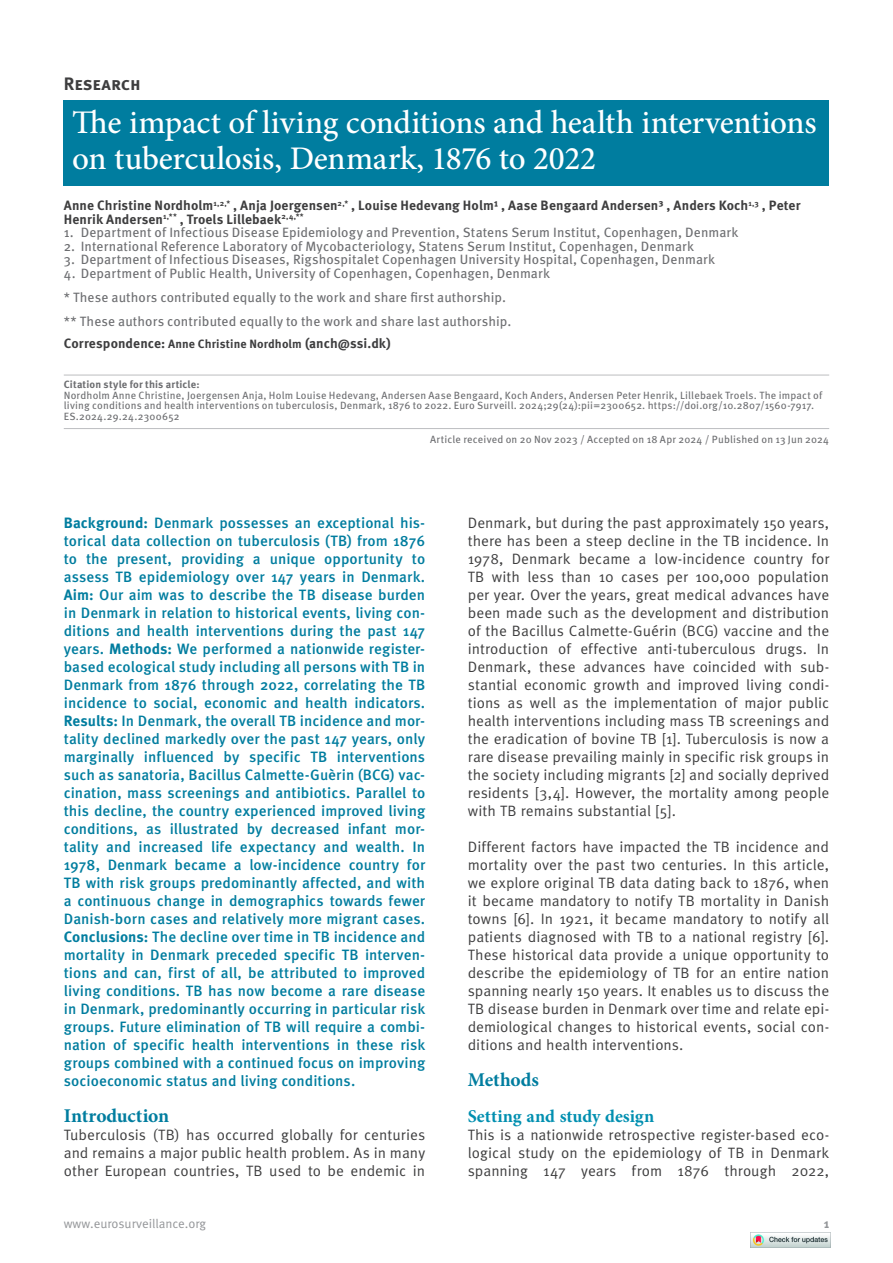
<style>
.page{position:relative;width:893px;height:1263px;background:#fff}
.page>*{position:absolute;margin:0;border:0;box-sizing:border-box;transform-origin:0 0}
.t1{font:500 33px/36px "Minion Pro";letter-spacing:-.01em;color:#fff}
.t2{font:700 19.5px "Minion Pro";color:#007d9f}
.t3{font:700 18px "Minion Pro";color:#008fb0}
.t4{font:700 18px "Meta Pro";letter-spacing:-.005em;color:#3e3e3f}
.t5{font:15px/18px "Meta Pro";color:#3e3e3f;text-align:justify}
.t6{font:500 15px/18px "Meta Pro";letter-spacing:.005em;color:#007d9f;text-align:justify}
.t7{font:13.5px/24px "Meta Pro";letter-spacing:.01em;color:#6c6d70}
.t8{font:700 13.5px/13.5px "Meta Pro";letter-spacing:.005em;color:#3e3e3f}
.t9{font:12.75px "Meta Pro";color:#939598}
.t10{font:700 12.75px "Meta Pro";color:#939598}
.t11{font:10.5px/10.5px "Meta Pro";letter-spacing:.015em;color:#6c6d70}
.t12{font:700 10.5px "Meta Pro";letter-spacing:.015em;color:#6c6d70}
.s1{font-size:12px}
.s2{font-weight:700}
</style>
<div class="page">
<hr style="left:64px;top:375px;width:765px;height:1px;background:#bcbdc0">
<hr style="left:64px;top:428px;width:765px;height:1px;background:#bcbdc0">
<div style="left:64px;top:100px;width:765px;height:86px;background:#007d9f"></div>
<img style="left:750px;top:1232px;width:80px;height:16px">
<p class="t4" style="left:64px;top:72px;width:79px">Research</p>
<h1 class="t1" style="left:72px;top:104px;width:746px">The impact of living conditions and health interventions on tuberculosis, Denmark, 1876 to 2022</h1>
<p class="t8" style="left:64px;top:199px;width:738px">Anne Christine Nordholm<sup>1,2,*</sup> , Anja Joergensen<sup>2,*</sup> , Louise Hedevang Holm¹ , Aase Bengaard Andersen³ , Anders Koch<sup>1,3</sup> , Peter<br>Henrik Andersen<sup>1,**</sup> , Troels Lillebaek<sup>2,4,**</sup></p>
<p class="t7" style="left:64px;top:221px;width:676px">1. Department of Infectious Disease Epidemiology and Prevention, Statens Serum Institut, Copenhagen, Denmark</p>
<p class="t7" style="left:64px;top:235px;width:632px">2. International Reference Laboratory of Mycobacteriology, Statens Serum Institut, Copenhagen, Denmark</p>
<p class="t7" style="left:64px;top:248px;width:653px">3. Department of Infectious Diseases, Rigshospitalet Copenhagen University Hospital, Copenhagen, Denmark</p>
<p class="t7" style="left:64px;top:262px;width:488px">4. Department of Public Health, University of Copenhagen, Copenhagen, Denmark * These authors contributed equally to the work and share first authorship.<br>** These authors contributed equally to the work and share last authorship.</p>
<p class="t8" style="left:64px;top:337px;width:328px">Correspondence: <span class="s1">Anne Christine Nordholm</span> (anch@ssi.dk)</p>
<p class="t12" style="left:64px;top:378px;width:137px">Citation style for this article:</p>
<p class="t11" style="left:64px;top:390px;width:760px">Nordholm Anne Christine, Joergensen Anja, Holm Louise Hedevang, Andersen Aase Bengaard, Koch Anders, Andersen Peter Henrik, Lillebaek Troels. The impact of living conditions and health interventions on tuberculosis, Denmark, 1876 to 2022. Euro Surveill. 2024;29(24):pii=2300652. https://doi.org/10.2807/1560-7917.<br>ES.2024.29.24.2300652</p>
<p class="t11" style="left:430px;top:434px;width:400px">Article received on 20 Nov 2023 / Accepted on 18 Apr 2024 / Published on 13 Jun 2024</p>
<p class="t6" style="left:64px;top:514px;width:363px"><span class="s2">Background:</span> Denmark possesses an exceptional his&shy;torical data collection on tuberculosis (TB) from 1876 to the present, providing a unique opportunity to assess TB epidemiology over 147 years in Denmark.<br><span class="s2">Aim:</span> Our aim was to describe the TB disease burden in Denmark in relation to historical events, living con&shy;ditions and health interventions during the past 147 years. <span class="s2">Methods:</span> We performed a nationwide register&shy;based ecological study including all persons with TB in Denmark from 1876 through 2022, correlating the TB incidence to social, economic and health indicators.<br><span class="s2">Results:</span> In Denmark, the overall TB incidence and mor&shy;tality declined markedly over the past 147 years, only marginally influenced by specific TB interventions such as sanatoria, Bacillus Calmette-Guèrin (BCG) vac&shy;cination, mass screenings and antibiotics. Parallel to this decline, the country experienced improved living conditions, as illustrated by decreased infant mor&shy;tality and increased life expectancy and wealth. In 1978, Denmark became a low-incidence country for TB with risk groups predominantly affected, and with a continuous change in demographics towards fewer Danish-born cases and relatively more migrant cases.<br><span class="s2">Conclusions:</span> The decline over time in TB incidence and mortality in Denmark preceded specific TB interven&shy;tions and can, first of all, be attributed to improved living conditions. TB has now become a rare disease in Denmark, predominantly occurring in particular risk groups. Future elimination of TB will require a combi&shy;nation of specific health interventions in these risk groups combined with a continued focus on improving socioeconomic status and living conditions.</p>
<h2 class="t2" style="left:64px;top:1102px;width:107px">Introduction</h2>
<p class="t5" style="left:64px;top:1126px;width:363px">Tuberculosis (TB) has occurred globally for centuries and remains a major public health problem. As in many other European countries, TB used to be endemic in</p>
<p class="t5" style="left:468px;top:514px;width:363px">Denmark, but during the past approximately 150 years, there has been a steep decline in the TB incidence. In 1978, Denmark became a low-incidence country for TB with less than 10 cases per 100,000 population per year. Over the years, great medical advances have been made such as the development and distribution of the Bacillus Calmette-Guérin (BCG) vaccine and the introduction of effective anti-tuberculous drugs. In Denmark, these advances have coincided with sub&shy;stantial economic growth and improved living condi&shy;tions as well as the implementation of major public health interventions including mass TB screenings and the eradication of bovine TB [1]. Tuberculosis is now a rare disease prevailing mainly in specific risk groups in the society including migrants [2] and socially deprived residents [3,4]. However, the mortality among people with TB remains substantial [5].</p>
<p class="t5" style="left:468px;top:838px;width:363px">Different factors have impacted the TB incidence and mortality over the past two centuries. In this article, we explore original TB data dating back to 1876, when it became mandatory to notify TB mortality in Danish towns [6]. In 1921, it became mandatory to notify all patients diagnosed with TB to a national registry [6].<br>These historical data provide a unique opportunity to describe the epidemiology of TB for an entire nation spanning nearly 150 years. It enables us to discuss the TB disease burden in Denmark over time and relate epi&shy;demiological changes to historical events, social con&shy;ditions and health interventions.</p>
<h2 class="t2" style="left:468px;top:1066px;width:73px">Methods</h2>
<p class="t3" style="left:468px;top:1103px;width:188px">Setting and study design</p>
<p class="t5" style="left:468px;top:1126px;width:363px">This is a nationwide retrospective register-based eco&shy;logical study on the epidemiology of TB in Denmark spanning 147 years from 1876 through 2022,</p>
<p class="t9" style="left:64px;top:1215px;width:144px">www.eurosurveillance.org</p>
<p class="t10" style="left:824px;top:1215px;width:7px">1</p>
</div>
